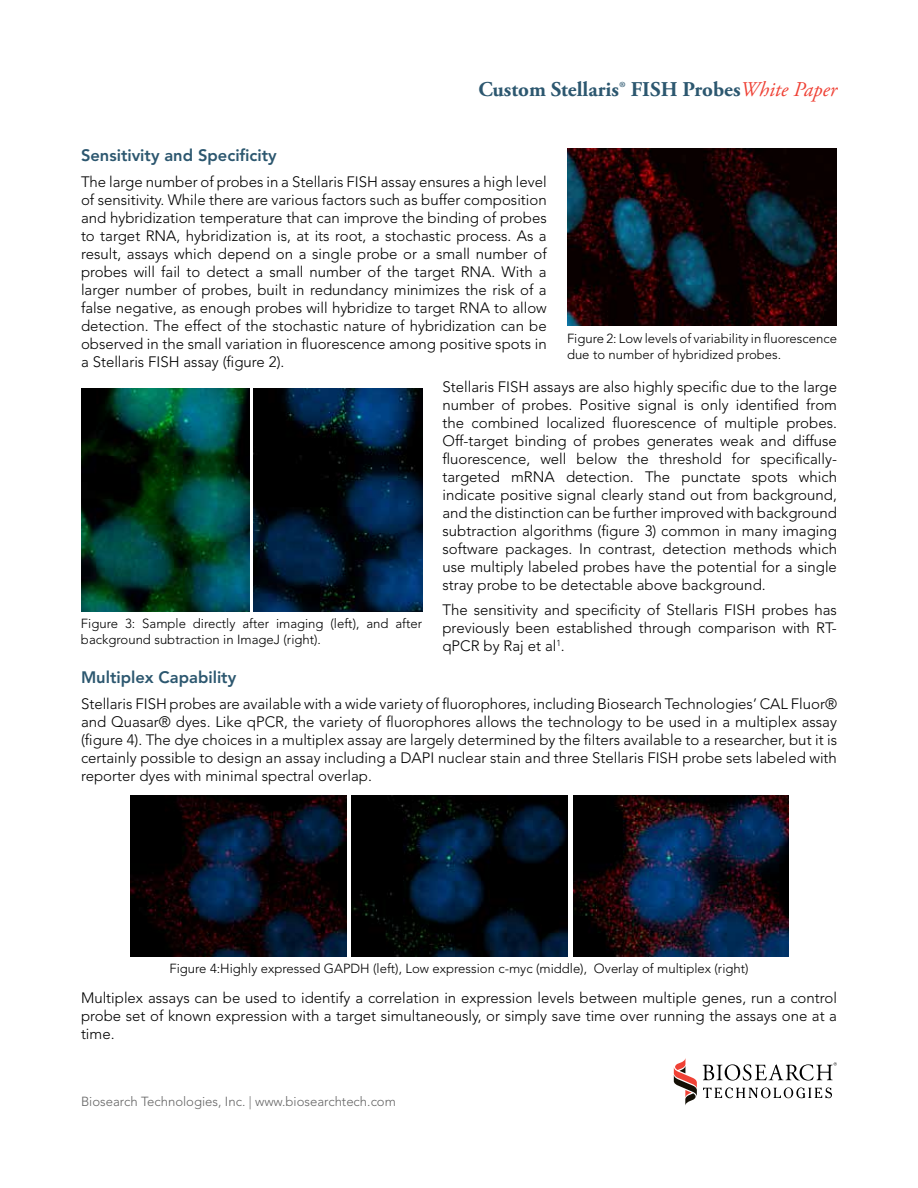
<style>
.page{position:relative;width:918px;height:1188px;background:#fff}
.page>*{position:absolute;margin:0;border:0;box-sizing:border-box;transform-origin:0 0}
.t1{font:700 21px "Adobe Garamond Pro";color:#2c576f}
.t2{font:800 16.5px "Avenir LT Std";color:#2c576f}
.t3{font:300 15px/18px "Avenir LT Std";color:#000;text-align:justify}
.t4{font:300 13.2px/15.8px "Avenir LT Std";color:#000}
.t5{font:300 13.2px "Avenir LT Std";color:#656565}
.s1{font-weight:400}
.s2{font-weight:400;font-style:italic;color:#ef4135}
</style>
<div class="page">
<svg style="left:703px;top:1087px;width:129px;height:11px"></svg>
<svg style="left:674px;top:1058px;width:23px;height:47px"></svg>
<svg style="left:703px;top:1062px;width:134px;height:19px"></svg>
<img style="left:81px;top:388px;width:169px;height:223px">
<img style="left:254px;top:388px;width:168px;height:223px">
<img style="left:567px;top:148px;width:270px;height:178px">
<img style="left:573px;top:795px;width:216px;height:161px">
<img style="left:352px;top:795px;width:216px;height:161px">
<img style="left:130px;top:795px;width:216px;height:161px">
<h1 class="t1" style="left:478px;top:77px;width:360px">Custom Stellaris<span class="s1">®</span> FISH Probes<span class="s2">White Paper</span></h1>
<p class="t2" style="left:81px;top:145px;width:197px">Sensitivity and Specificity</p>
<p class="t3" style="left:81px;top:173px;width:467px">The large number of probes in a Stellaris FISH assay ensures a high level of sensitivity. While there are various factors such as buffer composition and hybridization temperature that can improve the binding of probes to target RNA, hybridization is, at its root, a stochastic process. As a result, assays which depend on a single probe or a small number of probes will fail to detect a small number of the target RNA. With a larger number of probes, built in redundancy minimizes the risk of a false negative, as enough probes will hybridize to target RNA to allow detection. The effect of the stochastic nature of hybridization can be observed in the small variation in fluorescence among positive spots in a Stellaris FISH assay (figure 2).</p>
<p class="t3" style="left:442px;top:378px;width:396px">Stellaris FISH assays are also highly specific due to the large number of probes. Positive signal is only identified from the combined localized fluorescence of multiple probes.<br>Off-target binding of probes generates weak and diffuse fluorescence, well below the threshold for specifically&shy;targeted mRNA detection. The punctate spots which indicate positive signal clearly stand out from background, and the distinction can be further improved with background subtraction algorithms (figure 3) common in many imaging software packages. In contrast, detection methods which use multiply labeled probes have the potential for a single stray probe to be detectable above background.</p>
<p class="t3" style="left:442px;top:600px;width:396px">The sensitivity and specificity of Stellaris FISH probes has previously been established through comparison with RT&shy;qPCR by Raj et al<sup>1</sup>.</p>
<p class="t2" style="left:81px;top:667px;width:157px">Multiplex Capability</p>
<p class="t3" style="left:81px;top:695px;width:758px">Stellaris FISH probes are available with a wide variety of fluorophores, including Biosearch Technologies’ CAL Fluor® and Quasar® dyes. Like qPCR, the variety of fluorophores allows the technology to be used in a multiplex assay (figure 4). The dye choices in a multiplex assay are largely determined by the filters available to a researcher, but it is certainly possible to design an assay including a DAPI nuclear stain and three Stellaris FISH probe sets labeled with reporter dyes with minimal spectral overlap.</p>
<p class="t4" style="left:567px;top:331px;width:272px">Figure 2: Low levels of variability in fluorescence due to number of hybridized probes.</p>
<p class="t4" style="left:81px;top:616px;width:343px">Figure 3: Sample directly after imaging (left), and after background subtraction in ImageJ (right).</p>
<p class="t4" style="left:169px;top:961px;width:581px">Figure 4:Highly expressed GAPDH (left), Low expression c-myc (middle), Overlay of multiplex (right)</p>
<p class="t3" style="left:81px;top:989px;width:758px">Multiplex assays can be used to identify a correlation in expression levels between multiple genes, run a control probe set of known expression with a target simultaneously, or simply save time over running the assays one at a time.</p>
<p class="t5" style="left:81px;top:1093px;width:316px">Biosearch Technologies, Inc. | www.biosearchtech.com</p>
</div>
